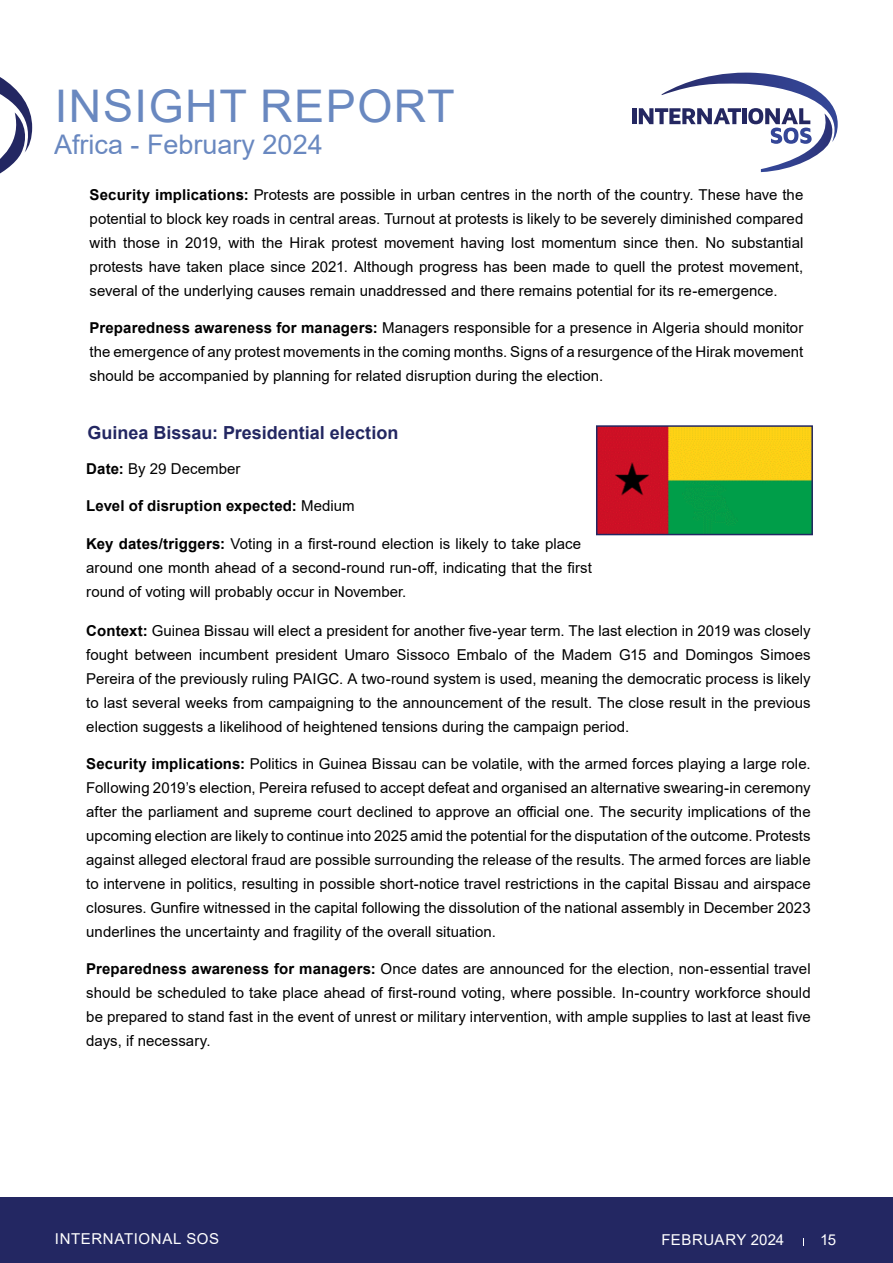
<style>
.page{position:relative;width:893px;height:1263px;background:#fff}
.page>*{position:absolute;margin:0;border:0;box-sizing:border-box;transform-origin:0 0}
.t1{font:45px "Arial";letter-spacing:.035em;color:#6988c0}
.t2{font:27px "Arial";color:#6988c0}
.t3{font:700 18px "Arial";color:#232762}
.t4{font:15px/24px "Arial";letter-spacing:.005em;color:#000;text-align:justify}
.t5{font:700 15px "Arial";letter-spacing:.01em;color:#000}
.t6{font:15px "Arial";letter-spacing:.035em;color:#fff}
.s1{font-weight:700}
.s2{font-weight:400}
</style>
<div class="page">
<div style="left:0;top:1198px;width:893px;height:65px;background:#232762"></div>
<svg style="left:0;top:77px;width:33px;height:97px"></svg>
<hr style="left:632px;top:108px;width:4px;height:16px;background:#242761">
<svg style="left:639px;top:73px;width:199px;height:99px"></svg>
<img style="left:599px;top:428px;width:211px;height:104px">
<div style="left:596px;top:425px;width:217px;height:110px;border:2px solid #232762"></div>
<h1 class="t1" style="left:55px;top:75px;width:401px">INSIGHT REPORT</h1>
<h2 class="t2" style="left:54px;top:126px;width:270px">Africa - February 2024</h2>
<p class="t4" style="left:90px;top:182px;width:715px"><span class="s1">Security implications:</span> Protests are possible in urban centres in the north of the country. These have the potential to block key roads in central areas. Turnout at protests is likely to be severely diminished compared with those in 2019, with the Hirak protest movement having lost momentum since then. No substantial protests have taken place since 2021. Although progress has been made to quell the protest movement, several of the underlying causes remain unaddressed and there remains potential for its re-emergence.</p>
<p class="t4" style="left:90px;top:315px;width:715px"><span class="s1">Preparedness awareness for managers:</span> Managers responsible for a presence in Algeria should monitor the emergence of any protest movements in the coming months. Signs of a resurgence of the Hirak movement should be accompanied by planning for related disruption during the election.</p>
<p class="t3" style="left:87px;top:420px;width:312px">Guinea Bissau: Presidential election</p>
<p class="t4" style="left:86px;top:457px;width:156px"><span class="s1">Date:</span> By 29 December</p>
<p class="t5" style="left:86px;top:496px;width:270px">Level of disruption expected: <span class="s2">Medium</span></p>
<p class="t4" style="left:86px;top:531px;width:507px;text-align:left"><span class="s1">Key dates/triggers:</span> Voting in a first-round election is likely to take place around one month ahead of a second-round run-off, indicating that the first round of voting will probably occur in November.</p>
<p class="t4" style="left:86px;top:618px;width:726px"><span class="s1">Context:</span> Guinea Bissau will elect a president for another five-year term. The last election in 2019 was closely fought between incumbent president Umaro Sissoco Embalo of the Madem G15 and Domingos Simoes Pereira of the previously ruling PAIGC. A two-round system is used, meaning the democratic process is likely to last several weeks from campaigning to the announcement of the result. The close result in the previous election suggests a likelihood of heightened tensions during the campaign period.</p>
<p class="t4" style="left:86px;top:752px;width:726px"><span class="s1">Security implications:</span> Politics in Guinea Bissau can be volatile, with the armed forces playing a large role.<br>Following 2019’s election, Pereira refused to accept defeat and organised an alternative swearing-in ceremony after the parliament and supreme court declined to approve an official one. The security implications of the upcoming election are likely to continue into 2025 amid the potential for the disputation of the outcome. Protests against alleged electoral fraud are possible surrounding the release of the results. The armed forces are liable to intervene in politics, resulting in possible short-notice travel restrictions in the capital Bissau and airspace closures. Gunfire witnessed in the capital following the dissolution of the national assembly in December 2023 underlines the uncertainty and fragility of the overall situation.</p>
<p class="t4" style="left:86px;top:957px;width:726px"><span class="s1">Preparedness awareness for managers:</span> Once dates are announced for the election, non-essential travel should be scheduled to take place ahead of first-round voting, where possible. In-country workforce should be prepared to stand fast in the event of unrest or military intervention, with ample supplies to last at least five days, if necessary.</p>
<p class="t6" style="left:55px;top:1228px;width:166px">INTERNATIONAL SOS</p>
<p class="t6" style="left:661px;top:1229px;width:124px">FEBRUARY 2024</p>
<p class="t6" style="left:820px;top:1229px;width:18px">15</p>
</div>
